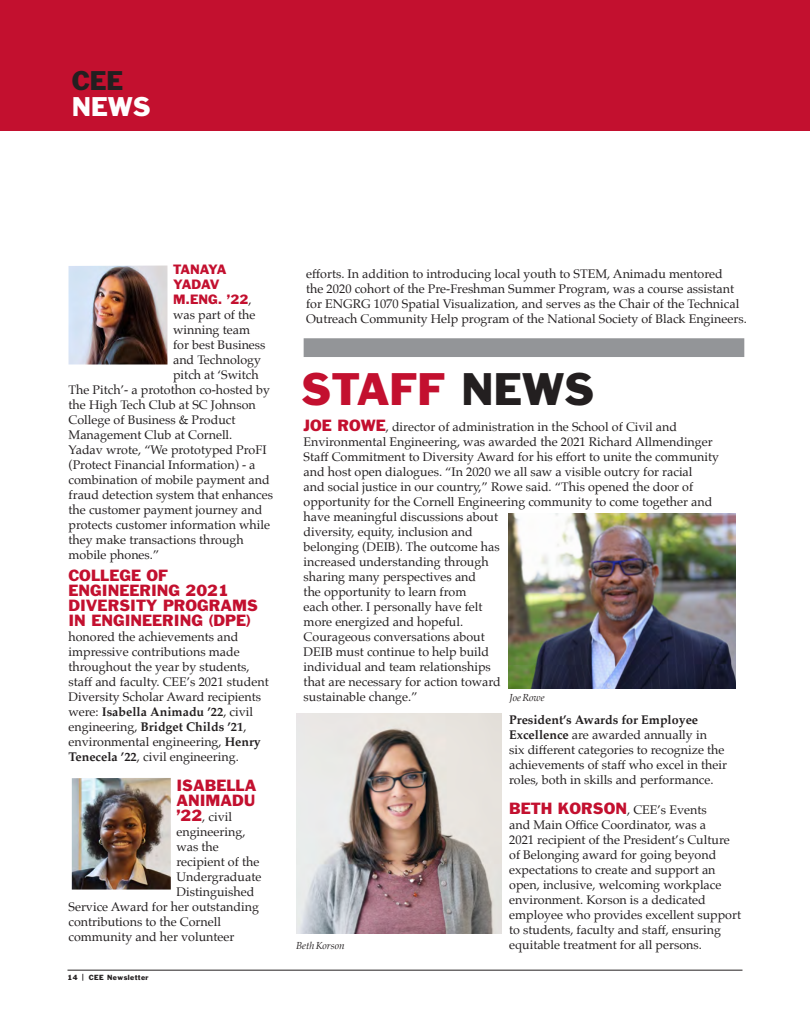
<style>
.page{position:relative;width:810px;height:1035px;background:#fff}
.page>*{position:absolute;margin:0;border:0;box-sizing:border-box;transform-origin:0 0}
.t1{font:42.12px "Franklin Gothic Std";color:#c3102f}
.t2{font:25px/25.6px "Franklin Gothic Std";color:#fff}
.t3{font:15px/15px "Franklin Gothic Std";color:#c3102f}
.t4{font:12.5px/15px "Palatino";color:#231f20}
.t5{font:12.5px "Franklin Gothic Std";color:#c3102f}
.t6{font:italic 10px "Palatino";color:#231f20}
.t7{font:6.88px "Franklin Gothic Std";letter-spacing:.06em;color:#231f20}
.s1{color:#231f20}
.s2{font-family:"Palatino";color:#231f20}
.s3{font-weight:700}
.s4{font-family:"Franklin Gothic Std";font-size:15px;color:#c3102f}
</style>
<div class="page">
<hr style="left:68px;top:970px;width:674px;height:1px;background:#231f20">
<div style="left:0;top:0;width:810px;height:131px;background:#c3102f"></div>
<img style="left:68px;top:266px;width:100px;height:98px">
<img style="left:296px;top:713px;width:205px;height:221px">
<img style="left:72px;top:778px;width:99px;height:112px">
<img style="left:509px;top:514px;width:226px;height:174px">
<div style="left:304px;top:338px;width:440px;height:19px;background:#939598"></div>
<h2 class="t2" style="left:72px;top:68px;width:81px"><span class="s1">CEE<br></span>NEWS</h2>
<p class="t5" style="left:173px;top:261px;width:55px">TANAYA</p>
<p class="t5" style="left:173px;top:276px;width:48px">YADAV</p>
<p class="t5" style="left:173px;top:291px;width:80px">M.ENG. ’22<span class="s2">,</span></p>
<p class="t4" style="left:173px;top:307px;width:84px">was part of the</p>
<p class="t4" style="left:173px;top:322px;width:78px">winning team</p>
<p class="t4" style="left:173px;top:337px;width:94px">for best Business</p>
<p class="t4" style="left:173px;top:352px;width:90px">and Technology</p>
<p class="t4" style="left:173px;top:367px;width:87px">pitch at ‘Switch</p>
<p class="t4" style="left:69px;top:382px;width:203px">The Pitch’- a protothon co-hosted by</p>
<p class="t4" style="left:69px;top:397px;width:189px">the High Tech Club at SC Johnson</p>
<p class="t4" style="left:69px;top:412px;width:168px">College of Business &amp; Product</p>
<p class="t4" style="left:69px;top:427px;width:165px">Management Club at Cornell.</p>
<p class="t4" style="left:69px;top:442px;width:200px">Yadav wrote, “We prototyped ProFI</p>
<p class="t4" style="left:69px;top:457px;width:188px">(Protect Financial Information) - a</p>
<p class="t4" style="left:69px;top:472px;width:203px">combination of mobile payment and</p>
<p class="t4" style="left:69px;top:487px;width:206px">fraud detection system that enhances</p>
<p class="t4" style="left:69px;top:502px;width:195px">the customer payment journey and</p>
<p class="t4" style="left:69px;top:517px;width:203px">protects customer information while</p>
<p class="t4" style="left:69px;top:532px;width:177px">they make transactions through</p>
<p class="t4" style="left:69px;top:547px;width:92px">mobile phones.”</p>
<p class="t3" style="left:68px;top:568px;width:191px">COLLEGE OF<br>ENGINEERING 2021<br>DIVERSITY PROGRAMS<br>IN ENGINEERING (DPE)</p>
<p class="t4" style="left:68px;top:629px;width:202px">honored the achievements and impressive contributions made throughout the year by students, staff and faculty. CEE’s 2021 student Diversity Scholar Award recipients were: <span class="s3">Isabella Animadu ’22</span>, civil engineering, <span class="s3">Bridget Childs ’21</span>, environmental engineering, <span class="s3">Henry Tenecela ’22</span>, civil engineering.</p>
<p class="t3" style="left:176px;top:778px;width:82px">ISABELLA<br>ANIMADU</p>
<p class="t4" style="left:176px;top:809px;width:57px"><span class="s4">’22</span>, civil</p>
<p class="t4" style="left:176px;top:824px;width:71px">engineering,</p>
<p class="t4" style="left:176px;top:839px;width:44px">was the</p>
<p class="t4" style="left:176px;top:854px;width:84px">recipient of the</p>
<p class="t4" style="left:176px;top:869px;width:86px">Undergraduate</p>
<p class="t4" style="left:176px;top:884px;width:79px">Distinguished</p>
<p class="t4" style="left:69px;top:899px;width:192px">Service Award for her outstanding</p>
<p class="t4" style="left:69px;top:914px;width:154px">contributions to the Cornell</p>
<p class="t4" style="left:69px;top:929px;width:167px">community and her volunteer</p>
<p class="t7" style="left:68px;top:973px;width:83px">14 | CEE Newsletter</p>
<p class="t4" style="left:306px;top:266px;width:442px">efforts. In addition to introducing local youth to STEM, Animadu mentored<br>the 2020 cohort of the Pre-Freshman Summer Program, was a course assistant for ENGRG 1070 Spatial Visualization, and serves as the Chair of the Technical Outreach Community Help program of the National Society of Black Engineers.</p>
<h3 class="t1" style="left:301px;top:362px;width:295px">STAFF <span class="s1">NEWS</span></h3>
<p class="t4" style="left:304px;top:419px;width:417px"><span class="s4">JOE ROWE</span>, director of administration in the School of Civil and Environmental Engineering, was awarded the 2021 Richard Allmendinger Staff Commitment to Diversity Award for his effort to unite the community and host open dialogues. “In 2020 we all saw a visible outcry for racial<br>and social justice in our country,” Rowe said. “This opened the door of opportunity for the Cornell Engineering community to come together and have meaningful discussions about<br>diversity, equity, inclusion and<br>belonging (DEIB). The outcome has<br>increased understanding through<br>sharing many perspectives and<br>the opportunity to learn from<br>each other. I personally have felt<br>more energized and hopeful.<br>Courageous conversations about<br>DEIB must continue to help build<br>individual and team relationships<br>that are necessary for action toward<br>sustainable change.”</p>
<p class="t6" style="left:509px;top:689px;width:37px">Joe Rowe</p>
<p class="t6" style="left:296px;top:937px;width:50px">Beth Korson</p>
<p class="t4" style="left:509px;top:712px;width:219px"><span class="s3">President’s Awards for Employee Excellence</span> are awarded annually in<br>six different categories to recognize the achievements of staff who excel in their roles, both in skills and performance.</p>
<p class="t4" style="left:509px;top:802px;width:233px"><span class="s4">BETH KORSON</span>, CEE’s Events<br>and Main Office Coordinator, was a<br>2021 recipient of the President’s Culture of Belonging award for going beyond expectations to create and support an open, inclusive, welcoming workplace environment. Korson is a dedicated employee who provides excellent support to students, faculty and staff, ensuring equitable treatment for all persons.</p>
</div>
